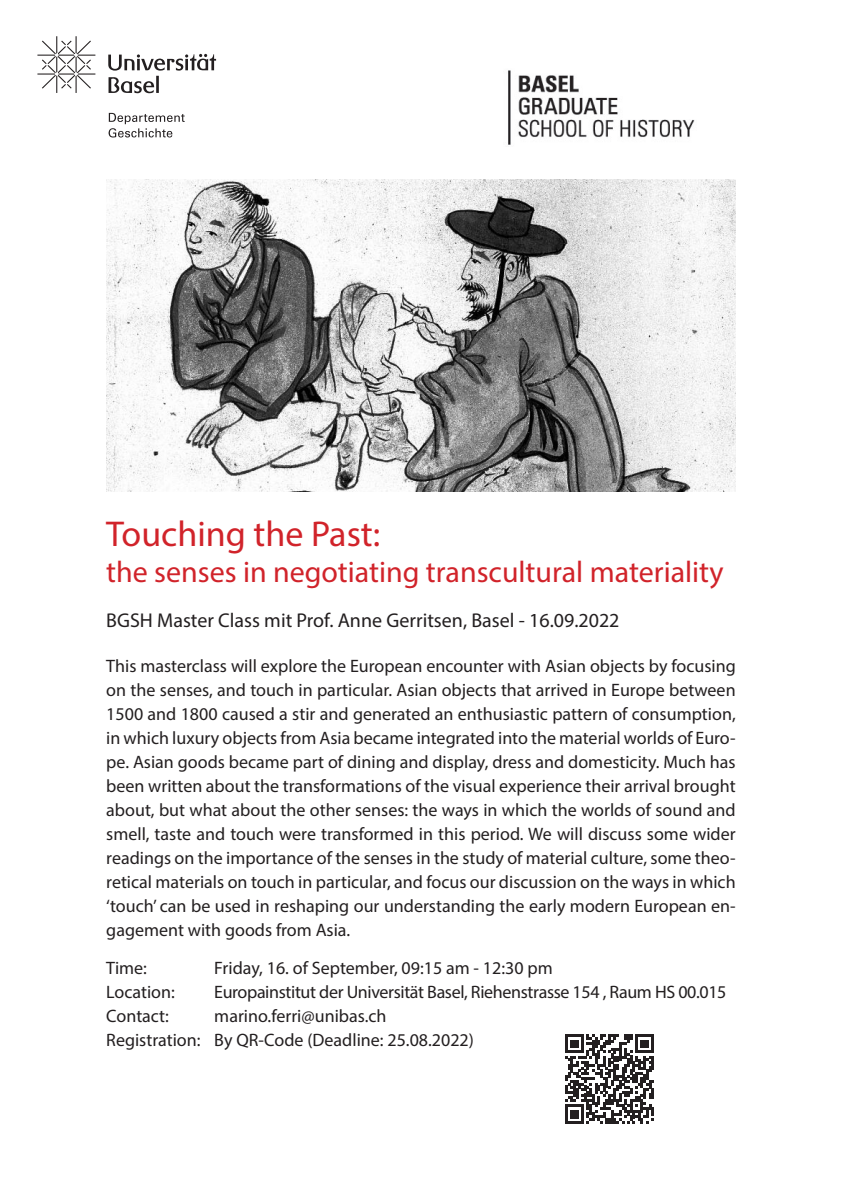
<style>
.page{position:relative;width:842px;height:1191px;background:#fff}
.page>*{position:absolute;margin:0;border:0;box-sizing:border-box;transform-origin:0 0}
.t1{font:36px "Myriad Pro";color:#d1232a}
.t2{font:30px "Myriad Pro";color:#d1232a}
.t3{font:20px "Myriad Pro";color:#231f20}
.t4{font:18px/24px "Myriad Pro";color:#231f20;text-align:justify}
.t5{font:18px "Myriad Pro";letter-spacing:-.02em;color:#231f20}
</style>
<div class="page">
<svg style="left:109px;top:113px;width:76px;height:24px"></svg>
<svg style="left:108px;top:54px;width:108px;height:39px"></svg>
<svg style="left:37px;top:36px;width:58px;height:57px"></svg>
<img style="left:106px;top:179px;width:630px;height:313px">
<img style="left:508px;top:70px;width:187px;height:75px">
<svg style="left:565px;top:1034px;width:89px;height:89px"></svg>
<p class="t1" style="left:106px;top:511px;width:275px">Touching the Past:</p>
<p class="t2" style="left:106px;top:553px;width:619px">the senses in negotiating transcultural materiality</p>
<p class="t3" style="left:106px;top:608px;width:515px">BGSH Master Class mit Prof. Anne Gerritsen, Basel - 16.09.2022</p>
<p class="t4" style="left:106px;top:653px;width:631px">This masterclass will explore the European encounter with Asian objects by focusing on the senses, and touch in particular. Asian objects that arrived in Europe between 1500 and 1800 caused a stir and generated an enthusiastic pattern of consumption, in which luxury objects from Asia became integrated into the material worlds of Euro&shy;pe. Asian goods became part of dining and display, dress and domesticity. Much has been written about the transformations of the visual experience their arrival brought about, but what about the other senses: the ways in which the worlds of sound and smell, taste and touch were transformed in this period. We will discuss some wider readings on the importance of the senses in the study of material culture, some theo&shy;retical materials on touch in particular, and focus our discussion on the ways in which ‘touch’ can be used in reshaping our understanding the early modern European en&shy;gagement with goods from Asia.</p>
<p class="t4" style="left:106px;top:955px;width:42px">Time:</p>
<p class="t4" style="left:214px;top:955px;width:340px">Friday, 16. of September, 09:15 am - 12:30 pm</p>
<p class="t4" style="left:106px;top:979px;width:70px">Location:</p>
<p class="t5" style="left:214px;top:980px;width:514px">Europainstitut der Universität Basel, Riehenstrasse 154 , Raum HS 00.015</p>
<p class="t4" style="left:106px;top:1003px;width:64px">Contact:</p>
<p class="t4" style="left:214px;top:1003px;width:174px">marino.ferri@unibas.ch</p>
<p class="t4" style="left:106px;top:1027px;width:369px">Registration: By QR-Code (Deadline: 25.08.2022)</p>
</div>
